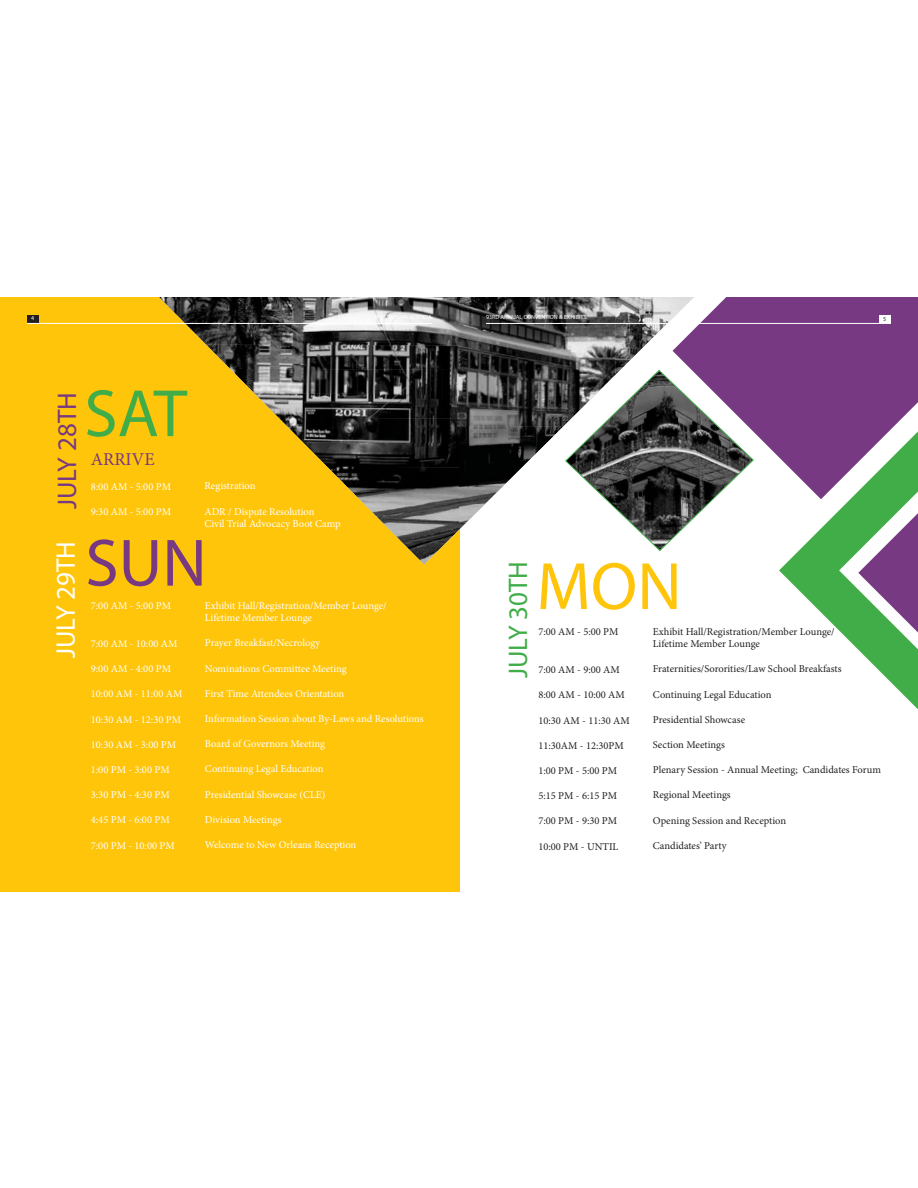
<style>
.page{position:relative;width:918px;height:1188px;background:#fff}
.page>*{position:absolute;margin:0;border:0;box-sizing:border-box;transform-origin:0 0}
.t1{font:67.5px "Myriad Pro";color:#773981}
.t2{font:67.5px "Myriad Pro";color:#ffc50b}
.t3{font:67.5px "Myriad Pro";color:#41ad49}
.t4{font:27px "Myriad Pro";color:#fff}
.t5{font:27px "Myriad Pro";color:#41ad49}
.t6{font:27px "Myriad Pro";color:#773981}
.t7{font:18px "Minion Pro";color:#773981}
.t8{font:10.5px/12.6px "Minion Pro";color:#fff}
.t9{font:10.5px/12.6px "Minion Pro";color:#231f20}
.t10{font:6px "Myriad Pro";color:#fff}
.t11{font:6px "Myriad Pro";color:#231f20}
</style>
<div class="page">
<div style="left:0;top:297px;width:459px;height:594px;background:#ffc50b"></div>
<div style="left:694px;top:297px;width:224px;height:160px;background:#773981"></div>
<div style="left:880px;top:315px;width:11px;height:8px;background:#fff"></div>
<div style="left:27px;top:315px;width:11px;height:8px;background:#231f20"></div>
<img style="left:459px;top:297px;width:156px;height:129px">
<img style="left:615px;top:297px;width:79px;height:52px">
<img style="left:615px;top:348px;width:28px;height:21px">
<img style="left:459px;top:426px;width:77px;height:78px">
<img style="left:536px;top:426px;width:28px;height:26px">
<img style="left:459px;top:504px;width:26px;height:26px">
<img style="left:159px;top:297px;width:300px;height:47px">
<img style="left:205px;top:344px;width:254px;height:25px">
<img style="left:230px;top:369px;width:229px;height:24px">
<img style="left:254px;top:393px;width:205px;height:25px">
<img style="left:279px;top:418px;width:180px;height:24px">
<img style="left:302px;top:442px;width:157px;height:25px">
<img style="left:327px;top:467px;width:132px;height:24px">
<img style="left:351px;top:491px;width:108px;height:25px">
<img style="left:376px;top:516px;width:83px;height:24px">
<img style="left:400px;top:540px;width:49px;height:25px">
<hr style="left:27px;top:323px;width:405px;height:1px;background:#fff">
<hr style="left:486px;top:323px;width:405px;height:1px;background:#fff">
<svg style="left:565px;top:369px;width:189px;height:182px"></svg>
<svg style="left:779px;top:431px;width:139px;height:278px"></svg>
<p class="t10" style="left:486px;top:315px;width:102px">93RD ANNUAL CONVENTION &amp; EXHIBITS</p>
<p class="t10" style="left:31px;top:316px;width:5px">4</p>
<p class="t11" style="left:883px;top:317px;width:5px">5</p>
<h2 class="t6" style="left:57px;top:509px;width:118px;rotate:-90deg">JULY 28TH</h2>
<h2 class="t4" style="left:56px;top:658px;width:118px;rotate:-90deg">JULY 29TH</h2>
<h1 class="t3" style="left:84px;top:388px;width:104px">SAT</h1>
<h3 class="t7" style="left:91px;top:452px;width:65px">ARRIVE</h3>
<p class="t8" style="left:91px;top:481px;width:82px">8:00 AM - 5:00 PM</p>
<p class="t8" style="left:91px;top:506px;width:82px">9:30 AM - 5:00 PM</p>
<p class="t8" style="left:204px;top:481px;width:53px">Registration</p>
<p class="t8" style="left:204px;top:506px;width:138px">ADR / Dispute Resolution<br>Civil Trial Advocacy Boot Camp</p>
<h1 class="t1" style="left:85px;top:537px;width:123px">SUN</h1>
<p class="t8" style="left:91px;top:600px;width:82px">7:00 AM - 5:00 PM</p>
<p class="t8" style="left:91px;top:638px;width:88px">7:00 AM - 10:00 AM</p>
<p class="t8" style="left:91px;top:663px;width:82px">9:00 AM - 4:00 PM</p>
<p class="t8" style="left:91px;top:689px;width:93px">10:00 AM - 11:00 AM</p>
<p class="t8" style="left:91px;top:714px;width:92px">10:30 AM - 12:30 PM</p>
<p class="t8" style="left:91px;top:739px;width:87px">10:30 AM - 3:00 PM</p>
<p class="t8" style="left:91px;top:764px;width:80px">1:00 PM - 3:00 PM</p>
<p class="t8" style="left:91px;top:789px;width:80px">3:30 PM - 4:30 PM</p>
<p class="t8" style="left:91px;top:815px;width:80px">4:45 PM - 6:00 PM</p>
<p class="t8" style="left:91px;top:840px;width:85px">7:00 PM - 10:00 PM</p>
<p class="t8" style="left:205px;top:600px;width:183px">Exhibit Hall/Registration/Member Lounge/<br>Lifetime Member Lounge</p>
<p class="t8" style="left:205px;top:638px;width:117px">Prayer Breakfast/Necrology</p>
<p class="t8" style="left:205px;top:663px;width:144px">Nominations Committee Meeting</p>
<p class="t8" style="left:205px;top:688px;width:141px">First Time Attendees Orientation</p>
<p class="t8" style="left:205px;top:713px;width:220px">Information Session about By-Laws and Resolutions</p>
<p class="t8" style="left:205px;top:738px;width:122px">Board of Governors Meeting</p>
<p class="t8" style="left:205px;top:764px;width:120px">Continuing Legal Education</p>
<p class="t8" style="left:205px;top:789px;width:122px">Presidential Showcase (CLE)</p>
<p class="t8" style="left:205px;top:814px;width:78px">Division Meetings</p>
<p class="t8" style="left:205px;top:839px;width:153px">Welcome to New Orleans Reception</p>
<h2 class="t5" style="left:508px;top:678px;width:118px;rotate:-90deg">JULY 30TH</h2>
<h1 class="t2" style="left:537px;top:561px;width:147px">MON</h1>
<p class="t9" style="left:538px;top:627px;width:82px">7:00 AM - 5:00 PM</p>
<p class="t9" style="left:538px;top:664px;width:83px">7:00 AM - 9:00 AM</p>
<p class="t9" style="left:538px;top:690px;width:88px">8:00 AM - 10:00 AM</p>
<p class="t9" style="left:538px;top:715px;width:93px">10:30 AM - 11:30 AM</p>
<p class="t9" style="left:538px;top:740px;width:87px">11:30AM - 12:30PM</p>
<p class="t9" style="left:538px;top:765px;width:80px">1:00 PM - 5:00 PM</p>
<p class="t9" style="left:538px;top:790px;width:80px">5:15 PM - 6:15 PM</p>
<p class="t9" style="left:538px;top:816px;width:80px">7:00 PM - 9:30 PM</p>
<p class="t9" style="left:538px;top:841px;width:81px">10:00 PM - UNTIL</p>
<p class="t9" style="left:653px;top:626px;width:183px">Exhibit Hall/Registration/Member Lounge/<br>Lifetime Member Lounge</p>
<p class="t9" style="left:653px;top:664px;width:190px">Fraternities/Sororities/Law School Breakfasts</p>
<p class="t9" style="left:653px;top:689px;width:120px">Continuing Legal Education</p>
<p class="t9" style="left:653px;top:714px;width:94px">Presidential Showcase</p>
<p class="t9" style="left:653px;top:739px;width:74px">Section Meetings</p>
<p class="t9" style="left:653px;top:764px;width:230px">Plenary Session - Annual Meeting; Candidates Forum</p>
<p class="t9" style="left:653px;top:790px;width:79px">Regional Meetings</p>
<p class="t9" style="left:653px;top:815px;width:135px">Opening Session and Reception</p>
<p class="t9" style="left:653px;top:840px;width:75px">Candidates’ Party</p>
</div>
